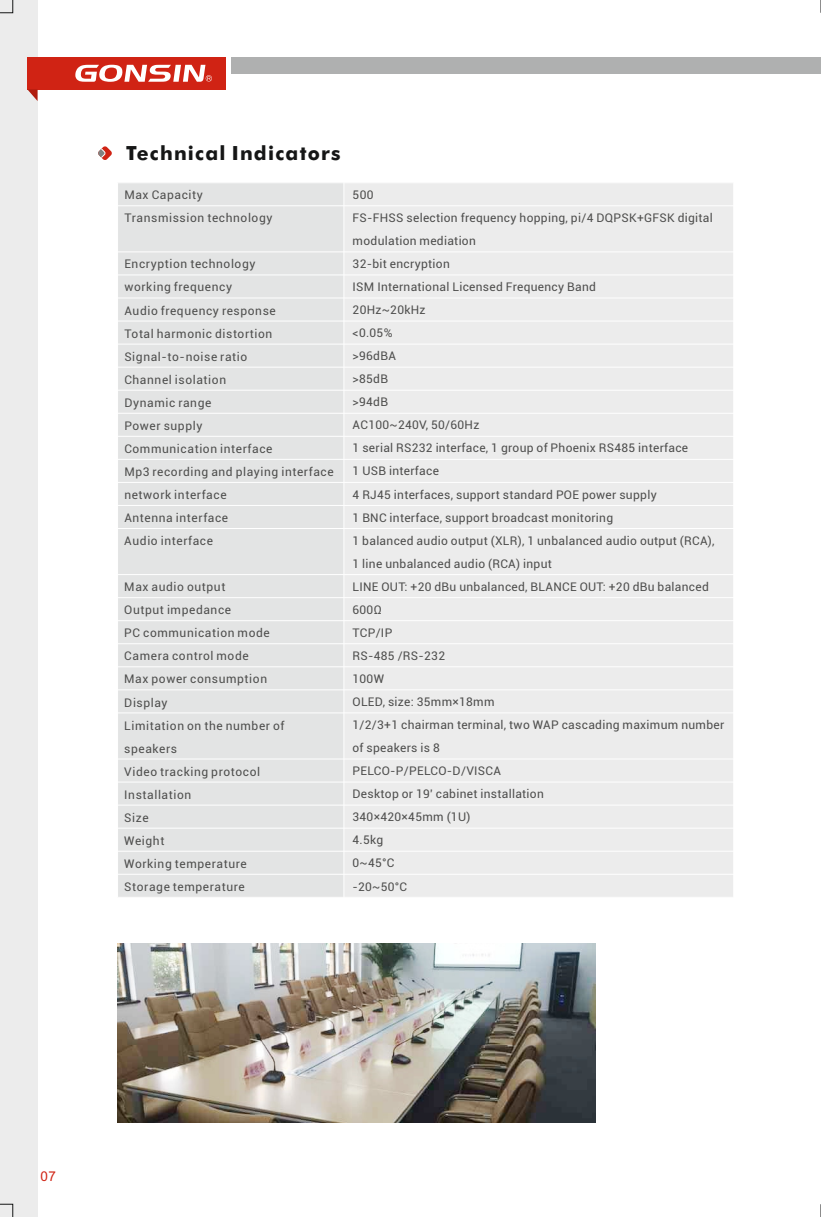
<style>
.page{position:relative;width:821px;height:1217px;background:#fff}
.page>*{position:absolute;margin:0;border:0;box-sizing:border-box;transform-origin:0 0}
.t1{font:700 19.5px "Futura BT";letter-spacing:.065em;color:#151616}
.t2{font:13.5px "Arial";color:#d02314}
.t3{font:12px/23.1px "Roboto";letter-spacing:.025em;color:#4e4e4d}
.t4{font:12px/23.1px "Roboto";letter-spacing:.05em;color:#4e4e4d}
</style>
<div class="page">
<div style="left:117px;top:183px;width:227px;height:23px;background:#e3e4e4"></div>
<div style="left:344px;top:183px;width:389px;height:23px;background:#ececec"></div>
<div style="left:117px;top:206px;width:227px;height:46px;background:#e3e4e4"></div>
<div style="left:344px;top:206px;width:389px;height:46px;background:#ececec"></div>
<div style="left:117px;top:252px;width:227px;height:23px;background:#e3e4e4"></div>
<div style="left:344px;top:252px;width:389px;height:23px;background:#ececec"></div>
<div style="left:117px;top:275px;width:227px;height:23px;background:#e3e4e4"></div>
<div style="left:344px;top:275px;width:389px;height:23px;background:#ececec"></div>
<div style="left:117px;top:298px;width:227px;height:23px;background:#e3e4e4"></div>
<div style="left:344px;top:298px;width:389px;height:23px;background:#ececec"></div>
<div style="left:117px;top:321px;width:227px;height:23px;background:#e3e4e4"></div>
<div style="left:344px;top:321px;width:389px;height:23px;background:#ececec"></div>
<div style="left:117px;top:344px;width:227px;height:23px;background:#e3e4e4"></div>
<div style="left:344px;top:344px;width:389px;height:23px;background:#ececec"></div>
<div style="left:117px;top:367px;width:227px;height:23px;background:#e3e4e4"></div>
<div style="left:344px;top:367px;width:389px;height:23px;background:#ececec"></div>
<div style="left:117px;top:390px;width:227px;height:23px;background:#e3e4e4"></div>
<div style="left:344px;top:390px;width:389px;height:23px;background:#ececec"></div>
<div style="left:117px;top:413px;width:227px;height:23px;background:#e3e4e4"></div>
<div style="left:344px;top:413px;width:389px;height:23px;background:#ececec"></div>
<div style="left:117px;top:436px;width:227px;height:23px;background:#e3e4e4"></div>
<div style="left:344px;top:436px;width:389px;height:23px;background:#ececec"></div>
<div style="left:117px;top:459px;width:227px;height:23px;background:#e3e4e4"></div>
<div style="left:344px;top:459px;width:389px;height:23px;background:#ececec"></div>
<div style="left:117px;top:482px;width:227px;height:23px;background:#e3e4e4"></div>
<div style="left:344px;top:482px;width:389px;height:23px;background:#ececec"></div>
<div style="left:117px;top:505px;width:227px;height:23px;background:#e3e4e4"></div>
<div style="left:344px;top:505px;width:389px;height:23px;background:#ececec"></div>
<div style="left:117px;top:528px;width:227px;height:46px;background:#e3e4e4"></div>
<div style="left:344px;top:528px;width:389px;height:46px;background:#ececec"></div>
<div style="left:117px;top:574px;width:227px;height:23px;background:#e3e4e4"></div>
<div style="left:344px;top:574px;width:389px;height:23px;background:#ececec"></div>
<div style="left:117px;top:597px;width:227px;height:23px;background:#e3e4e4"></div>
<div style="left:344px;top:597px;width:389px;height:23px;background:#ececec"></div>
<div style="left:117px;top:620px;width:227px;height:23px;background:#e3e4e4"></div>
<div style="left:344px;top:620px;width:389px;height:23px;background:#ececec"></div>
<div style="left:117px;top:643px;width:227px;height:23px;background:#e3e4e4"></div>
<div style="left:344px;top:643px;width:389px;height:23px;background:#ececec"></div>
<div style="left:117px;top:666px;width:227px;height:23px;background:#e3e4e4"></div>
<div style="left:344px;top:666px;width:389px;height:23px;background:#ececec"></div>
<div style="left:117px;top:689px;width:227px;height:23px;background:#e3e4e4"></div>
<div style="left:344px;top:689px;width:389px;height:23px;background:#ececec"></div>
<div style="left:117px;top:712px;width:227px;height:46px;background:#e3e4e4"></div>
<div style="left:344px;top:712px;width:389px;height:46px;background:#ececec"></div>
<div style="left:117px;top:758px;width:227px;height:23px;background:#e3e4e4"></div>
<div style="left:344px;top:758px;width:389px;height:23px;background:#ececec"></div>
<div style="left:117px;top:781px;width:227px;height:23px;background:#e3e4e4"></div>
<div style="left:344px;top:781px;width:389px;height:23px;background:#ececec"></div>
<div style="left:117px;top:804px;width:227px;height:24px;background:#e3e4e4"></div>
<div style="left:344px;top:804px;width:389px;height:24px;background:#ececec"></div>
<div style="left:117px;top:828px;width:227px;height:23px;background:#e3e4e4"></div>
<div style="left:344px;top:828px;width:389px;height:23px;background:#ececec"></div>
<div style="left:117px;top:851px;width:227px;height:23px;background:#e3e4e4"></div>
<div style="left:344px;top:851px;width:389px;height:23px;background:#ececec"></div>
<div style="left:117px;top:874px;width:227px;height:23px;background:#e3e4e4"></div>
<div style="left:344px;top:874px;width:389px;height:23px;background:#ececec"></div>
<hr style="left:117px;top:182px;width:1px;height:715px;background:#fff">
<hr style="left:343px;top:182px;width:1px;height:715px;background:#fff">
<hr style="left:117px;top:896px;width:617px;height:1px;background:#fff">
<hr style="left:117px;top:873px;width:617px;height:1px;background:#fff">
<hr style="left:117px;top:850px;width:617px;height:1px;background:#fff">
<hr style="left:117px;top:827px;width:617px;height:1px;background:#fff">
<hr style="left:117px;top:804px;width:617px;height:1px;background:#fff">
<hr style="left:117px;top:781px;width:617px;height:1px;background:#fff">
<hr style="left:117px;top:758px;width:617px;height:1px;background:#fff">
<hr style="left:117px;top:712px;width:617px;height:1px;background:#fff">
<hr style="left:117px;top:689px;width:617px;height:1px;background:#fff">
<hr style="left:117px;top:666px;width:617px;height:1px;background:#fff">
<hr style="left:117px;top:643px;width:617px;height:1px;background:#fff">
<hr style="left:117px;top:620px;width:617px;height:1px;background:#fff">
<hr style="left:117px;top:597px;width:617px;height:1px;background:#fff">
<hr style="left:117px;top:574px;width:617px;height:1px;background:#fff">
<hr style="left:117px;top:528px;width:617px;height:1px;background:#fff">
<hr style="left:117px;top:505px;width:617px;height:1px;background:#fff">
<hr style="left:117px;top:482px;width:617px;height:1px;background:#fff">
<hr style="left:117px;top:459px;width:617px;height:1px;background:#fff">
<hr style="left:117px;top:436px;width:617px;height:1px;background:#fff">
<hr style="left:117px;top:413px;width:617px;height:1px;background:#fff">
<hr style="left:117px;top:389px;width:617px;height:1px;background:#fff">
<hr style="left:117px;top:366px;width:617px;height:1px;background:#fff">
<hr style="left:117px;top:343px;width:617px;height:1px;background:#fff">
<hr style="left:117px;top:320px;width:617px;height:1px;background:#fff">
<hr style="left:117px;top:297px;width:617px;height:1px;background:#fff">
<hr style="left:117px;top:274px;width:617px;height:1px;background:#fff">
<hr style="left:117px;top:251px;width:617px;height:1px;background:#fff">
<hr style="left:117px;top:205px;width:617px;height:1px;background:#fff">
<svg style="left:98px;top:146px;width:14px;height:14px"></svg>
<img style="left:117px;top:943px;width:478px;height:179px">
<div style="left:231px;top:57px;width:590px;height:16px;background:#afb0b0"></div>
<div style="left:0;top:0;width:38px;height:1216px;background:#ececec"></div>
<div style="left:27px;top:57px;width:199px;height:32px;background:#d02314"></div>
<svg style="left:75px;top:65px;width:137px;height:17px"></svg>
<svg style="left:27px;top:89px;width:11px;height:12px"></svg>
<svg style="left:0;top:0;width:14px;height:14px"></svg>
<svg style="left:820px;top:0;width:1px;height:13px"></svg>
<svg style="left:0;top:1203px;width:14px;height:13px"></svg>
<svg style="left:820px;top:1204px;width:1px;height:12px"></svg>
<h1 class="t1" style="left:126px;top:145px;width:216px">Technical Indicators</h1>
<p class="t4" style="left:124px;top:185px;width:150px">Max Capacity<br>Transmission technology</p>
<p class="t4" style="left:124px;top:254px;width:211px">Encryption technology<br>working frequency<br>Audio frequency response<br>Total harmonic distortion<br>Signal-to-noise ratio<br>Channel isolation<br>Dynamic range<br>Power supply<br>Communication interface<br>Mp3 recording and playing interface network interface<br>Antenna interface<br>Audio interface</p>
<p class="t4" style="left:124px;top:576px;width:162px">Max audio output<br>Output impedance<br>PC communication mode<br>Camera control mode<br>Max power consumption<br>Display<br>Limitation on the number of speakers<br>Video tracking protocol<br>Installation<br>Size<br>Weight<br>Working temperature<br>Storage temperature</p>
<p class="t3" style="left:352px;top:184px;width:373px">500<br>FS-FHSS selection frequency hopping, pi/4 DQPSK+GFSK digital modulation mediation<br>32-bit encryption<br>ISM International Licensed Frequency Band<br>20Hz~20kHz<br>&lt;0.05%<br>&gt;96dBA<br>&gt;85dB<br>&gt;94dB<br>AC100~240V, 50/60Hz<br>1 serial RS232 interface, 1 group of Phoenix RS485 interface<br>1 USB interface<br>4 RJ45 interfaces, support standard POE power supply<br>1 BNC interface, support broadcast monitoring<br>1 balanced audio output (XLR), 1 unbalanced audio output (RCA),<br>1 line unbalanced audio (RCA) input<br>LINE OUT: +20 dBu unbalanced, BLANCE OUT: +20 dBu balanced<br>600Ω<br>TCP/IP<br>RS-485 /RS-232<br>100W<br>OLED, size: 35mm×18mm<br>1/2/3+1 chairman terminal, two WAP cascading maximum number of speakers is 8<br>PELCO-P/PELCO-D/VISCA<br>Desktop or 19' cabinet installation<br>340×420×45mm (1U)<br>4.5kg<br>0~45°C<br>-20~50°C</p>
<p class="t2" style="left:40px;top:1170px;width:17px">07</p>
</div>
